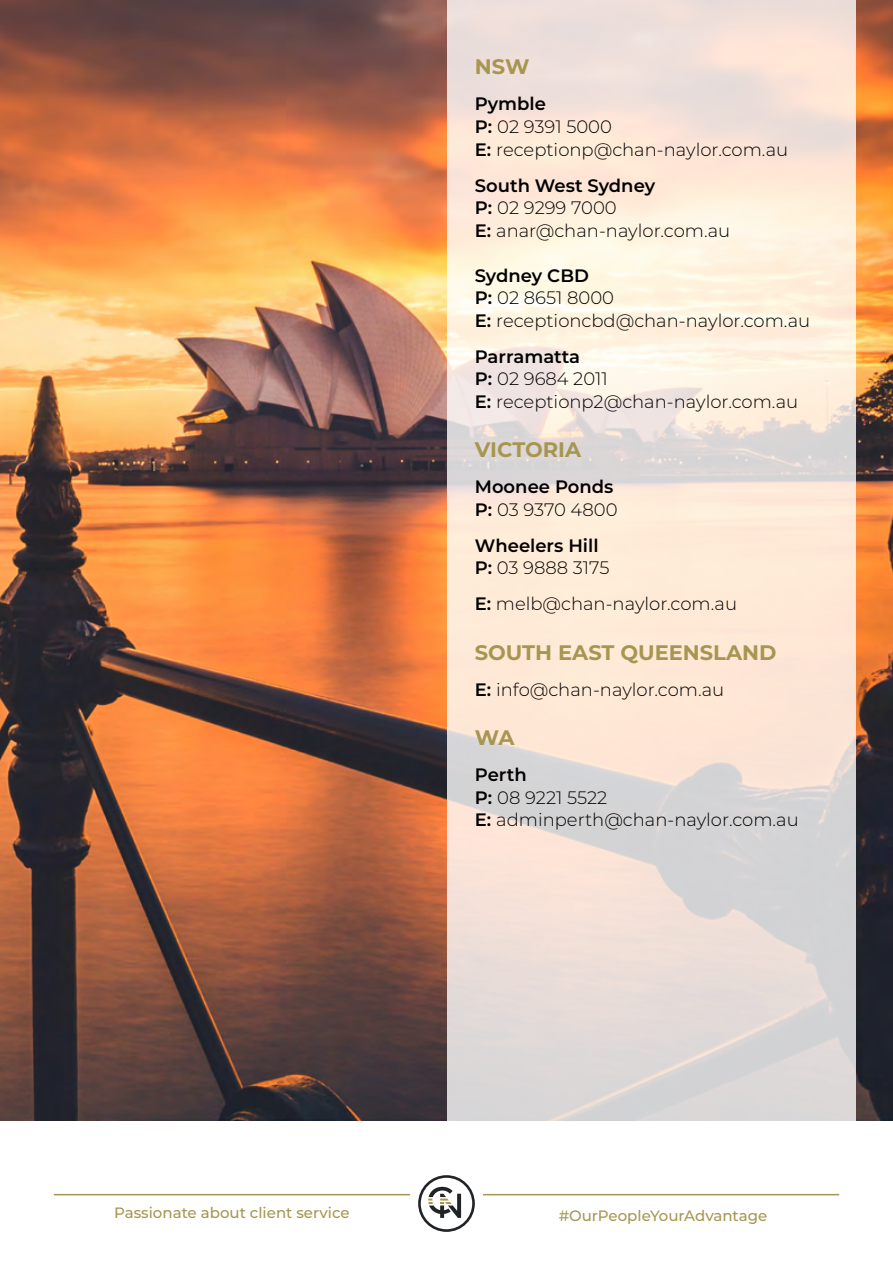
<style>
.page{position:relative;width:893px;height:1263px;background:#fff}
.page>*{position:absolute;margin:0;border:0;box-sizing:border-box;transform-origin:0 0}
.t1{font:700 21px "Montserrat";color:#a79652}
.t2{font:300 18px/22.5px "Montserrat";color:#000}
.t3{font:600 18px/22.5px "Montserrat";color:#000}
.t4{font:500 15px "Montserrat";color:#a79652}
.s1{font-weight:600}
.s2{font-weight:300}
</style>
<div class="page">
<img style="left:0;top:0;width:893px;height:1121px">
<svg style="left:447px;top:0;width:409px;height:1121px;background:#f0e3d9"></svg>
<hr style="left:54px;top:1194px;width:356px;height:1px;background:#a79652">
<hr style="left:483px;top:1194px;width:356px;height:1px;background:#a79652">
<svg style="left:418px;top:1175px;width:57px;height:57px"></svg>
<p class="t1" style="left:475px;top:52px;width:56px">NSW</p>
<p class="t2" style="left:475px;top:92px;width:315px"><span class="s1">Pymble<br>P:</span> 02 9391 5000<br><span class="s1">E:</span> receptionp@chan-naylor.com.au</p>
<p class="t2" style="left:475px;top:173px;width:257px"><span class="s1">South West Sydney<br>P:</span> 02 9299 7000<br><span class="s1">E:</span> anar@chan-naylor.com.au</p>
<p class="t2" style="left:475px;top:263px;width:337px"><span class="s1">Sydney CBD<br>P:</span> 02 8651 8000<br><span class="s1">E:</span> receptioncbd@chan-naylor.com.au</p>
<p class="t2" style="left:475px;top:344px;width:325px"><span class="s1">Parramatta<br>P:</span> 02 9684 2011<br><span class="s1">E:</span> receptionp2@chan-naylor.com.au</p>
<p class="t1" style="left:475px;top:434px;width:108px">VICTORIA</p>
<p class="t3" style="left:475px;top:475px;width:144px">Moonee Ponds<br>P: <span class="s2">03 9370 4800</span></p>
<p class="t3" style="left:475px;top:533px;width:136px">Wheelers Hill<br>P: <span class="s2">03 9888 3175</span></p>
<p class="t2" style="left:475px;top:592px;width:264px"><span class="s1">E:</span> melb@chan-naylor.com.au</p>
<p class="t1" style="left:475px;top:637px;width:303px">SOUTH EAST QUEENSLAND</p>
<p class="t2" style="left:475px;top:677px;width:251px"><span class="s1">E:</span> info@chan-naylor.com.au</p>
<p class="t1" style="left:475px;top:722px;width:41px">WA</p>
<p class="t2" style="left:475px;top:763px;width:325px"><span class="s1">Perth<br>P:</span> 08 9221 5522<br><span class="s1">E:</span> adminperth@chan-naylor.com.au</p>
<p class="t4" style="left:114px;top:1202px;width:237px">Passionate about client service</p>
<p class="t4" style="left:559px;top:1205px;width:210px">#OurPeopleYourAdvantage</p>
</div>
